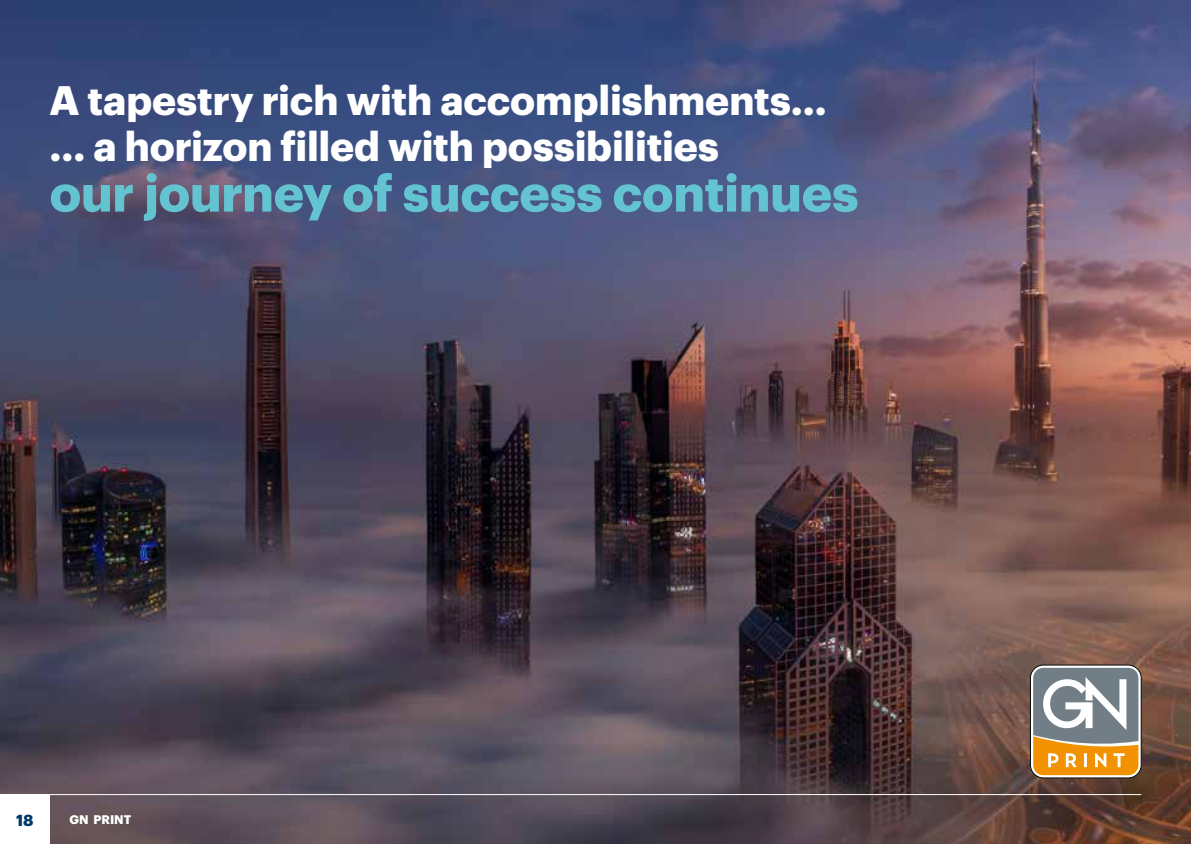
<style>
.page{position:relative;width:1191px;height:844px;background:#fff}
.page>*{position:absolute;margin:0;border:0;box-sizing:border-box;transform-origin:0 0}
.t1{font:700 50.75px "Graphik";letter-spacing:-.005em;color:#63c3d1}
.t2{font:700 40.25px/45.5px "Graphik";letter-spacing:-.005em;color:#fff}
.t3{font:700 15.75px "Graphik";color:#003869}
.t4{font:700 12.25px "Graphik";color:#fff}
</style>
<div class="page">
<img style="left:0;top:0;width:1191px;height:843px">
<svg style="left:1030px;top:664px;width:111px;height:113px"></svg>
<div style="left:1030px;top:664px;width:111px;height:114px;border:1px solid #000;border-radius:13px"></div>
<svg style="left:1033px;top:667px;width:105px;height:108px"></svg>
<hr style="left:0;top:793px;width:1141px;height:1px;background:#fff">
<div style="left:0;top:794px;width:50px;height:49px;background:#fff"></div>
<p class="t2" style="left:50px;top:74px;width:778px">A tapestry rich with accomplishments… … a horizon filled with possibilities</p>
<p class="t1" style="left:50px;top:154px;width:810px">our journey of success continues</p>
<p class="t3" style="left:16px;top:807px;width:19px">18</p>
<p class="t4" style="left:69px;top:810px;width:63px">GN PRINT</p>
</div>
